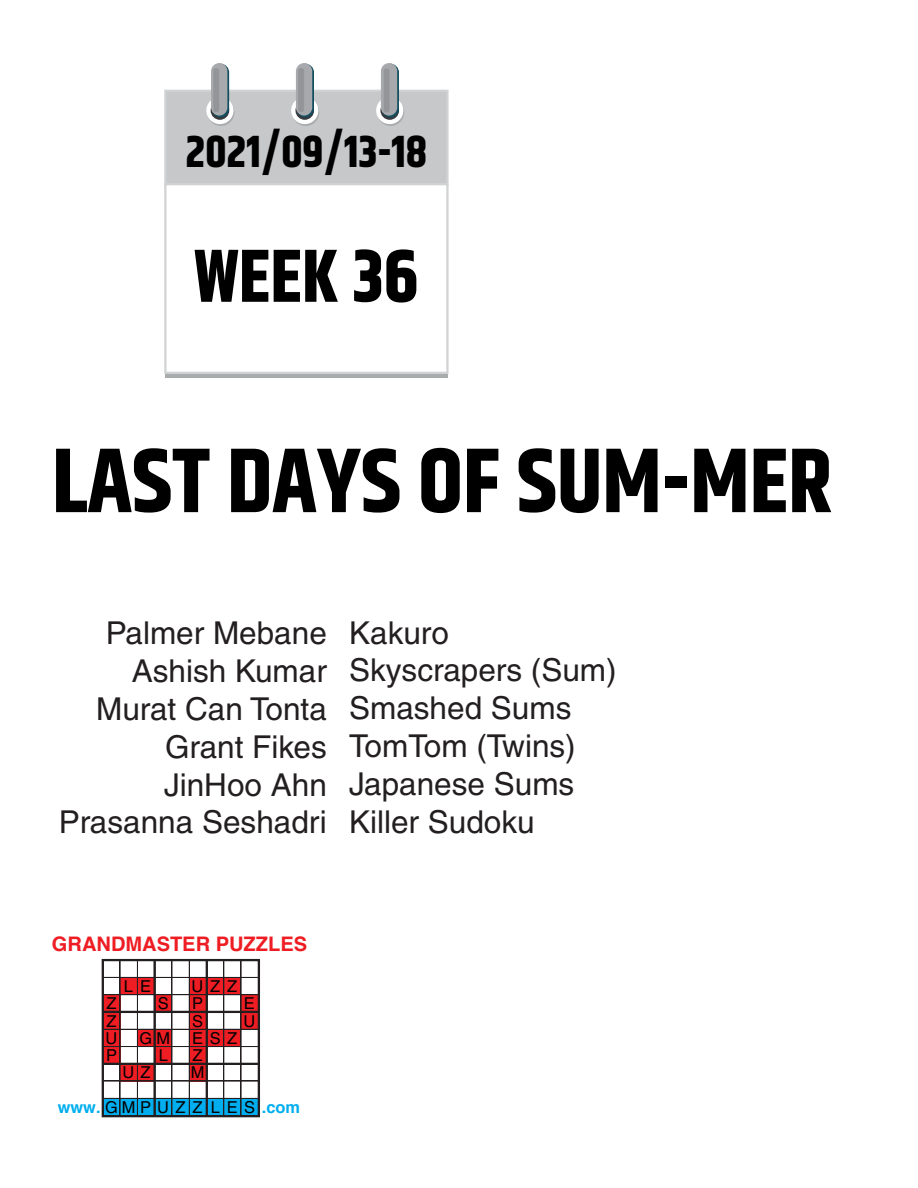
<style>
.page{position:relative;width:918px;height:1188px;background:#fff}
.page>*{position:absolute;margin:0;border:0;box-sizing:border-box;transform-origin:0 0}
.t1{font:700 91.5px "Khand";color:#000001}
.t2{font:700 75px "Khand";color:#000001}
.t3{font:700 45px "Khand";color:#000001}
.t4{font:31.5px/37.8px "Helvetica";color:#231f20;text-align:right}
.t5{font:700 20.1px "Helvetica";color:#ee1d23}
.t6{font:16.35px/34.5px "Helvetica";letter-spacing:.38em;color:#010101}
.s1{font-weight:700;color:#00aeef}
</style>
<div class="page">
<div style="left:104px;top:1098px;width:155px;height:18px;background:#00aeef"></div>
<div style="left:120px;top:977px;width:35px;height:18px;background:#ee1d23"></div>
<div style="left:189px;top:977px;width:52px;height:18px;background:#ee1d23"></div>
<div style="left:103px;top:995px;width:17px;height:17px;background:#ee1d23"></div>
<div style="left:155px;top:995px;width:17px;height:17px;background:#ee1d23"></div>
<div style="left:189px;top:995px;width:18px;height:17px;background:#ee1d23"></div>
<div style="left:241px;top:995px;width:18px;height:17px;background:#ee1d23"></div>
<div style="left:103px;top:1012px;width:17px;height:17px;background:#ee1d23"></div>
<div style="left:189px;top:1012px;width:18px;height:17px;background:#ee1d23"></div>
<div style="left:241px;top:1012px;width:18px;height:17px;background:#ee1d23"></div>
<div style="left:103px;top:1029px;width:17px;height:18px;background:#ee1d23"></div>
<div style="left:137px;top:1029px;width:35px;height:18px;background:#ee1d23"></div>
<div style="left:189px;top:1029px;width:52px;height:18px;background:#ee1d23"></div>
<div style="left:103px;top:1047px;width:17px;height:17px;background:#ee1d23"></div>
<div style="left:155px;top:1047px;width:17px;height:17px;background:#ee1d23"></div>
<div style="left:189px;top:1047px;width:18px;height:17px;background:#ee1d23"></div>
<div style="left:120px;top:1064px;width:35px;height:17px;background:#ee1d23"></div>
<div style="left:189px;top:1064px;width:18px;height:17px;background:#ee1d23"></div>
<hr style="left:120px;top:961px;width:1px;height:51px;background:#231f20">
<hr style="left:172px;top:961px;width:1px;height:51px;background:#231f20">
<hr style="left:224px;top:961px;width:1px;height:51px;background:#231f20">
<hr style="left:241px;top:961px;width:1px;height:51px;background:#231f20">
<hr style="left:120px;top:1013px;width:1px;height:51px;background:#231f20">
<hr style="left:172px;top:1013px;width:1px;height:51px;background:#231f20">
<hr style="left:224px;top:1013px;width:1px;height:51px;background:#231f20">
<hr style="left:241px;top:1013px;width:1px;height:51px;background:#231f20">
<hr style="left:104px;top:1081px;width:51px;height:1px;background:#231f20">
<hr style="left:155px;top:1081px;width:52px;height:1px;background:#231f20">
<hr style="left:120px;top:1064px;width:1px;height:52px;background:#231f20">
<hr style="left:172px;top:1064px;width:1px;height:52px;background:#231f20">
<hr style="left:224px;top:1064px;width:1px;height:52px;background:#231f20">
<hr style="left:241px;top:1064px;width:1px;height:52px;background:#231f20">
<hr style="left:207px;top:1081px;width:51px;height:1px;background:#231f20">
<div style="left:102px;top:959px;width:158px;height:158px;border:2px solid #231f20"></div>
<hr style="left:153px;top:959px;width:3px;height:157px;background:#231f20">
<hr style="left:206px;top:960px;width:2px;height:156px;background:#231f20">
<hr style="left:103px;top:1063px;width:156px;height:2px;background:#231f20">
<hr style="left:102px;top:1011px;width:156px;height:2px;background:#231f20">
<hr style="left:102px;top:959px;width:1px;height:157px;background:#231f20">
<hr style="left:119px;top:960px;width:1px;height:156px;background:#231f20">
<hr style="left:137px;top:960px;width:1px;height:156px;background:#231f20">
<hr style="left:171px;top:960px;width:1px;height:156px;background:#231f20">
<hr style="left:189px;top:960px;width:1px;height:156px;background:#231f20">
<hr style="left:223px;top:960px;width:1px;height:156px;background:#231f20">
<hr style="left:240px;top:960px;width:1px;height:156px;background:#231f20">
<hr style="left:258px;top:960px;width:1px;height:156px;background:#231f20">
<hr style="left:103px;top:959px;width:156px;height:1px;background:#231f20">
<hr style="left:103px;top:977px;width:156px;height:1px;background:#231f20">
<hr style="left:103px;top:994px;width:156px;height:1px;background:#231f20">
<hr style="left:103px;top:1029px;width:156px;height:1px;background:#231f20">
<hr style="left:103px;top:1046px;width:156px;height:1px;background:#231f20">
<hr style="left:103px;top:1080px;width:156px;height:1px;background:#231f20">
<hr style="left:103px;top:1098px;width:156px;height:1px;background:#231f20">
<hr style="left:103px;top:1115px;width:156px;height:1px;background:#231f20">
<div style="left:164px;top:90px;width:285px;height:95px;background:#c7c8ca;border:2px solid #d1d2d4"></div>
<div style="left:165px;top:189px;width:282px;height:189px;background:#a8acac"></div>
<div style="left:164px;top:183px;width:285px;height:191px;background:#fff;border:2px solid #d1d2d4"></div>
<svg style="left:207px;top:99px;width:27px;height:27px"></svg>
<svg style="left:206px;top:97px;width:28px;height:27px"></svg>
<svg style="left:211px;top:101px;width:18px;height:19px"></svg>
<svg style="left:212px;top:64px;width:17px;height:53px"></svg>
<div style="left:211px;top:63px;width:16px;height:53px;background:#a8a9ad;border-radius:8px"></div>
<svg style="left:292px;top:99px;width:27px;height:27px"></svg>
<div style="left:291px;top:97px;width:27px;height:27px;background:#fff;border-radius:50%"></div>
<svg style="left:295px;top:101px;width:19px;height:19px"></svg>
<svg style="left:297px;top:64px;width:17px;height:53px"></svg>
<div style="left:296px;top:63px;width:16px;height:53px;background:#a8a9ad;border-radius:8px"></div>
<svg style="left:377px;top:99px;width:27px;height:27px"></svg>
<div style="left:376px;top:97px;width:27px;height:27px;background:#fff;border-radius:50%"></div>
<svg style="left:380px;top:101px;width:19px;height:19px"></svg>
<svg style="left:381px;top:64px;width:18px;height:53px"></svg>
<div style="left:381px;top:63px;width:16px;height:53px;background:#a8a9ad;border-radius:8px"></div>
<div style="left:213px;top:68px;width:6px;height:44px;background:#939598;border-radius:2px"></div>
<div style="left:298px;top:68px;width:6px;height:44px;background:#939598;border-radius:2px"></div>
<div style="left:384px;top:69px;width:6px;height:43px;background:#939598;border-radius:2px"></div>
<h3 class="t3" style="left:186px;top:120px;width:243px">2021/09/13-18</h3>
<h2 class="t2" style="left:194px;top:223px;width:226px">WEEK 36</h2>
<h1 class="t1" style="left:52px;top:416px;width:782px">LAST DAYS OF SUM-MER</h1>
<p class="t4" style="left:59px;top:614px;width:270px">Palmer Mebane<br>Ashish Kumar<br>Murat Can Tonta<br>Grant Fikes<br>JinHoo Ahn<br>Prasanna Seshadri</p>
<p class="t4" style="left:349px;top:614px;width:269px;text-align:left">Kakuro<br>Skyscrapers (Sum)<br>Smashed Sums<br>TomTom (Twins)<br>Japanese Sums<br>Killer Sudoku</p>
<p class="t5" style="left:52px;top:931px;width:257px">GRANDMASTER PUZZLES</p>
<p class="t6" style="left:124px;top:969px;width:29px">L E</p>
<p class="t6" style="left:192px;top:969px;width:47px">UZZ</p>
<p class="t6" style="left:107px;top:986px;width:12px">Z</p>
<p class="t6" style="left:158px;top:986px;width:12px">S</p>
<p class="t6" style="left:192px;top:986px;width:12px">P</p>
<p class="t6" style="left:244px;top:986px;width:12px">E</p>
<p class="t6" style="left:107px;top:1003px;width:12px">Z</p>
<p class="t6" style="left:192px;top:1003px;width:12px">S</p>
<p class="t6" style="left:243px;top:1003px;width:13px">U</p>
<p class="t6" style="left:106px;top:1021px;width:13px">U</p>
<p class="t6" style="left:139px;top:1021px;width:32px">G M</p>
<p class="t6" style="left:192px;top:1021px;width:47px">ESZ</p>
<p class="t6" style="left:106px;top:1038px;width:12px">P</p>
<p class="t6" style="left:159px;top:1038px;width:11px">L</p>
<p class="t6" style="left:193px;top:1038px;width:12px">Z</p>
<p class="t6" style="left:123px;top:1055px;width:30px">U Z</p>
<p class="t6" style="left:58px;top:1055px;width:244px;text-indent:133px">M <span class="s1">www.</span>GMPUZ Z L ES <span class="s1">.com</span></p>
</div>
